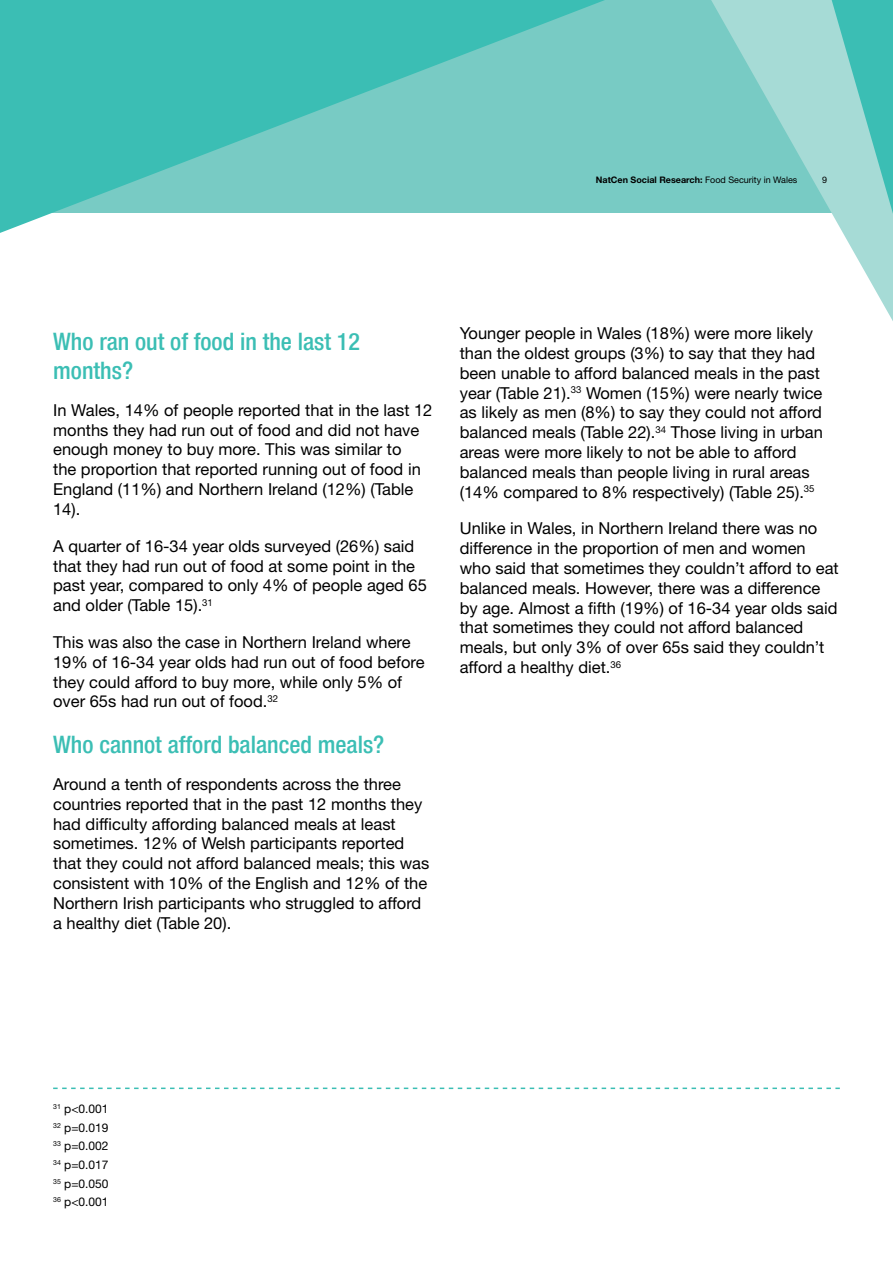
<style>
.page{position:relative;width:893px;height:1263px;background:#fff}
.page>*{position:absolute;margin:0;border:0;box-sizing:border-box;transform-origin:0 0}
.t1{font:500 condensed 24px/28.8px "Helvetica Neue LT";color:#3bbeb4}
.t2{font:16.5px/19.8px "Helvetica Neue LT Std";color:#000}
.t3{font:12px/18.6px "Helvetica Neue LT Std";color:#000;text-align:justify}
.t4{font:700 9px "Helvetica Neue LT Std";color:#000}
.t5{font:9px "Helvetica Neue LT Std";color:#000}
.s1{font-weight:400}
</style>
<div class="page">
<svg style="left:0;top:0;width:625px;height:233px;background:#65c8c1"></svg>
<svg style="left:625px;top:0;width:268px;height:321px"></svg>
<svg style="left:801px;top:0;width:92px;height:235px;background:#87d2cc"></svg>
<svg style="left:53px;top:1087px;width:787px;height:2px"></svg>
<p class="t4" style="left:596px;top:174px;width:203px">NatCen Social Research: <span class="s1">Food Security in Wales</span></p>
<p class="t5" style="left:822px;top:174px;width:7px">9</p>
<h1 class="t1" style="left:53px;top:327px;width:308px">Who ran out of food in the last 12 months?</h1>
<p class="t2" style="left:53px;top:400px;width:381px">In Wales, 14% of people reported that in the last 12 months they had run out of food and did not have enough money to buy more. This was similar to<br>the proportion that reported running out of food in England (11%) and Northern Ireland (12%) (Table 14).</p>
<p class="t2" style="left:53px;top:536px;width:375px">A quarter of 16-34 year olds surveyed (26%) said that they had run out of food at some point in the past year, compared to only 4% of people aged 65 and older (Table 15).<sup>31</sup></p>
<p class="t2" style="left:53px;top:632px;width:373px">This was also the case in Northern Ireland where 19% of 16-34 year olds had run out of food before they could afford to buy more, while only 5% of over 65s had run out of food.<sup>32</sup></p>
<h1 class="t1" style="left:53px;top:730px;width:333px">Who cannot afford balanced meals?</h1>
<p class="t2" style="left:53px;top:774px;width:378px">Around a tenth of respondents across the three countries reported that in the past 12 months they had difficulty affording balanced meals at least sometimes. 12% of Welsh participants reported that they could not afford balanced meals; this was consistent with 10% of the English and 12% of the Northern Irish participants who struggled to afford a healthy diet (Table 20).</p>
<p class="t2" style="left:460px;top:323px;width:365px">Younger people in Wales (18%) were more likely than the oldest groups (3%) to say that they had been unable to afford balanced meals in the past year (Table 21).<sup>33</sup> Women (15%) were nearly twice as likely as men (8%) to say they could not afford balanced meals (Table 22).<sup>34</sup> Those living in urban areas were more likely to not be able to afford balanced meals than people living in rural areas (14% compared to 8% respectively) (Table 25).<sup>35</sup></p>
<p class="t2" style="left:460px;top:518px;width:380px">Unlike in Wales, in Northern Ireland there was no difference in the proportion of men and women who said that sometimes they couldn’t afford to eat balanced meals. However, there was a difference by age. Almost a fifth (19%) of 16-34 year olds said that sometimes they could not afford balanced meals, but only 3% of over 65s said they couldn’t afford a healthy diet.<sup>36</sup></p>
<p class="t3" style="left:53px;top:1099px;width:57px"><sup>31</sup> p&lt;0.001<br><sup>32</sup> p=0.019<br><sup>33</sup> p=0.002<br><sup>34</sup> p=0.017<br><sup>35</sup> p=0.050<br><sup>36</sup> p&lt;0.001</p>
</div>
